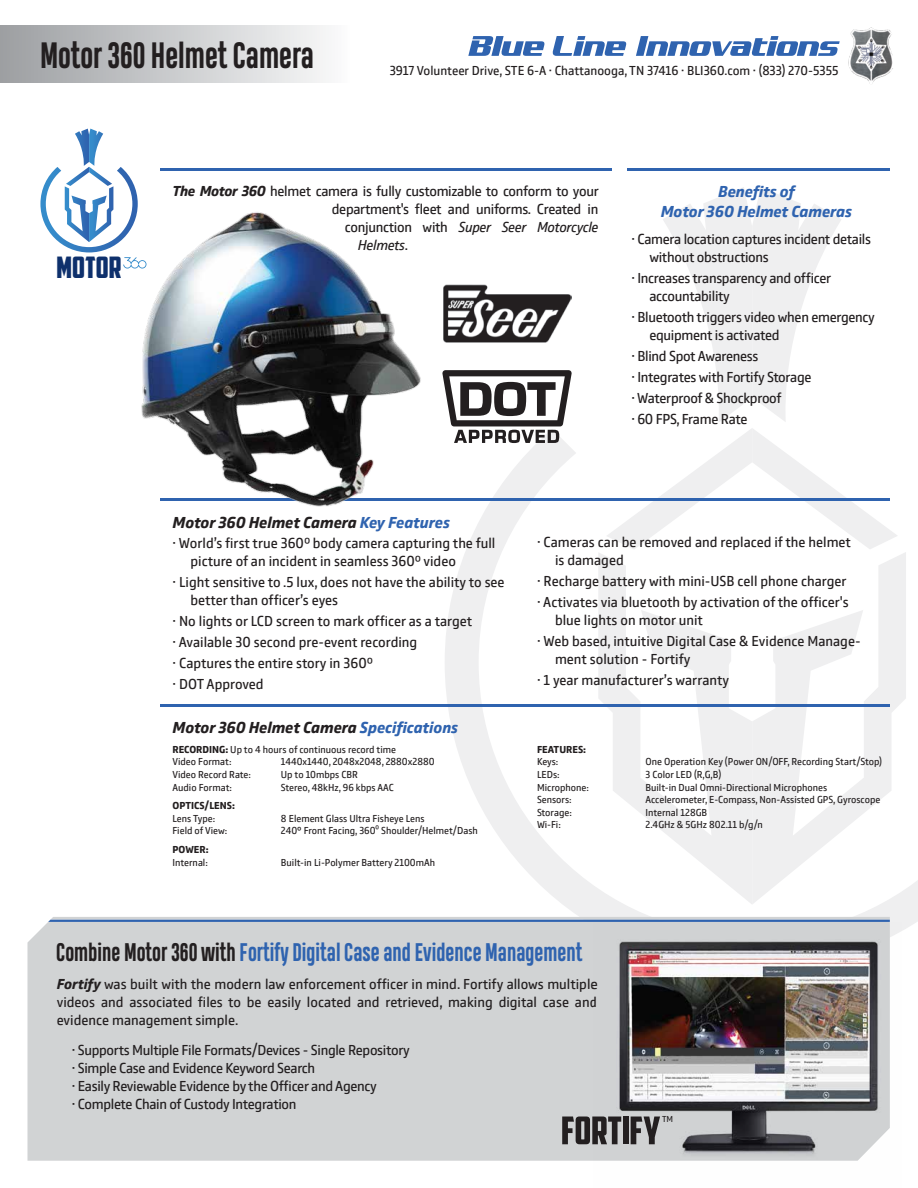
<style>
.page{position:relative;width:918px;height:1188px;background:#fff}
.page>*{position:absolute;margin:0;border:0;box-sizing:border-box;transform-origin:0 0}
.t1{font:700 34.5px "Heading Compressed Pro";color:#231f20}
.t2{font:29.55px "American Captain";color:#0e306c}
.t3{font:700 24px "Heading Compressed Pro";color:#2f63af}
.t4{font:italic 700 16.5px "Comspot Basic";color:#231f20}
.t5{font:italic 700 16.5px/19.8px "Comspot Basic";color:#2f63af;text-align:center}
.t6{font:15px/18px "Comspot Basic";letter-spacing:-.015em;color:#231f20}
.t7{font:italic 15px "Comspot Basic";letter-spacing:-.02em;color:#231f20}
.t8{font:13.5px "Comspot Basic";color:#231f20}
.t9{font:10.5px/12.6px "Comspot Basic";color:#231f20}
.t10{font:700 10.5px "Comspot Basic";color:#231f20}
.t11{font:9px "Comspot Basic";color:#231f20}
.s1{font-weight:700;font-style:italic}
.s2{font-style:normal}
.s3{color:#2f63af}
.s4{font-weight:700}
.s5{font-family:"Myriad Pro"}
.s6{color:#231f20}
</style>
<div class="page">
<svg style="left:445px;top:443px;width:473px;height:488px"></svg>
<svg style="left:598px;top:552px;width:154px;height:353px"></svg>
<svg style="left:752px;top:552px;width:154px;height:353px"></svg>
<svg style="left:606px;top:187px;width:292px;height:363px"></svg>
<div style="left:28px;top:922px;width:565px;height:239px;background:#d1d3d4"></div>
<svg style="left:48px;top:917px;width:842px;height:5px;background:#8ba3c5"></svg>
<svg style="left:636px;top:36px;width:204px;height:20px"></svg>
<svg style="left:552px;top:36px;width:75px;height:20px"></svg>
<svg style="left:468px;top:36px;width:77px;height:20px"></svg>
<div style="left:0;top:26px;width:349px;height:57px;background:linear-gradient(to right,#9c9fa2,#fbfbfc)"></div>
<svg style="left:40px;top:129px;width:90px;height:124px"></svg>
<hr style="left:161px;top:499px;width:729px;height:2px;background:#2f63af">
<hr style="left:161px;top:705px;width:729px;height:2px;background:#2f63af">
<img style="left:593px;top:922px;width:309px;height:239px">
<svg style="left:562px;top:1117px;width:59px;height:27px;background:#5f5d5e"></svg>
<div style="left:623px;top:1117px;width:5px;height:27px;background:#231f20"></div>
<svg style="left:631px;top:1117px;width:29px;height:27px"></svg>
<img style="left:848px;top:27px;width:45px;height:57px">
<hr style="left:161px;top:168px;width:451px;height:2px;background:#2f63af">
<hr style="left:627px;top:168px;width:263px;height:2px;background:#2f63af">
<img style="left:445px;top:284px;width:127px;height:59px">
<svg style="left:445px;top:370px;width:127px;height:73px"></svg>
<img style="left:91px;top:177px;width:354px;height:330px">
<h1 class="t1" style="left:40px;top:34px;width:275px">Motor 360 Helmet Camera</h1>
<p class="t8" style="left:390px;top:62px;width:450px">3917 Volunteer Drive, STE 6-A · Chattanooga, TN 37416 · BLI360.com · (833) 270-5355</p>
<h2 class="t2" style="left:57px;top:257px;width:66px">MOTOR</h2>
<p class="t6" style="left:173px;top:182px;width:428px"><span class="s1">The Motor 360</span> helmet camera is fully customizable to conform to your</p>
<p class="t6" style="left:332px;top:200px;width:268px">department's fleet and uniforms. Created in</p>
<p class="t7" style="left:345px;top:219px;width:255px"><span class="s2">conjunction with</span> Super Seer Motorcycle</p>
<p class="t7" style="left:358px;top:237px;width:52px">Helmets<span class="s2">.</span></p>
<p class="t5" style="left:661px;top:182px;width:193px">Benefits of<br>Motor 360 Helmet Cameras</p>
<p class="t6" style="left:649px;top:230px;width:223px;text-indent:-18px">· Camera location captures incident details without obstructions</p>
<p class="t6" style="left:649px;top:269px;width:183px;text-indent:-18px">· Increases transparency and officer accountability</p>
<p class="t6" style="left:649px;top:308px;width:227px;text-indent:-18px">· Bluetooth triggers video when emergency equipment is activated</p>
<p class="t6" style="left:631px;top:345px;width:182px;line-height:21px">· Blind Spot Awareness<br>· Integrates with Fortify Storage · Waterproof &amp; Shockproof<br>· 60 FPS, Frame Rate</p>
<p class="t4" style="left:173px;top:513px;width:279px">Motor 360 Helmet Camera <span class="s3">Key Features</span></p>
<p class="t6" style="left:191px;top:534px;width:306px;text-indent:-18px">· World’s first true 360º body camera capturing the full picture of an incident in seamless 360º video</p>
<p class="t6" style="left:191px;top:573px;width:316px;text-indent:-18px">· Light sensitive to .5 lux, does not have the ability to see better than officer’s eyes</p>
<p class="t6" style="left:173px;top:610px;width:301px;line-height:21px">· No lights or LCD screen to mark officer as a target · Available 30 second pre-event recording<br>· Captures the entire story in 360º<br>· DOT Approved</p>
<p class="t4" style="left:173px;top:718px;width:287px">Motor 360 Helmet Camera <span class="s3">Specifications</span></p>
<p class="t9" style="left:173px;top:743px;width:225px"><span class="s4">RECORDING:</span> Up to 4 hours of continuous record time<br>Video Format:</p>
<p class="t9" style="left:281px;top:755px;width:155px">1440x1440, 2048x2048, 2880x2880</p>
<p class="t9" style="left:173px;top:768px;width:80px">Video Record Rate:</p>
<p class="t9" style="left:281px;top:768px;width:79px">Up to 10mbps CBR</p>
<p class="t9" style="left:173px;top:781px;width:61px">Audio Format:</p>
<p class="t9" style="left:281px;top:781px;width:114px">Stereo, 48kHz, 96 kbps AAC</p>
<p class="t10" style="left:173px;top:799px;width:64px">OPTICS/LENS:</p>
<p class="t9" style="left:173px;top:812px;width:44px">Lens Type:</p>
<p class="t9" style="left:281px;top:812px;width:145px">8 Element Glass Ultra Fisheye Lens</p>
<p class="t9" style="left:173px;top:824px;width:56px">Field of View:</p>
<p class="t9" style="left:281px;top:824px;width:198px">240° Front Facing, 360<span class="s5">⁰</span> Shoulder/Helmet/Dash</p>
<p class="t10" style="left:173px;top:843px;width:38px">POWER:</p>
<p class="t9" style="left:173px;top:856px;width:37px">Internal:</p>
<p class="t9" style="left:281px;top:856px;width:156px">Built-in Li-Polymer Battery 2100mAh</p>
<p class="t6" style="left:555px;top:532px;width:297px;text-indent:-18px">· Cameras can be removed and replaced if the helmet is damaged</p>
<p class="t6" style="left:537px;top:570px;width:313px;line-height:21px">· Recharge battery with mini-USB cell phone charger · Activates via bluetooth by activation of the officer's</p>
<p class="t6" style="left:537px;top:609px;width:325px;line-height:21px;text-indent:18px">blue lights on motor unit<br>· Web based, intuitive Digital Case &amp; Evidence Manage-</p>
<p class="t6" style="left:537px;top:648px;width:194px;line-height:21px;text-indent:18px">ment solution - Fortify<br>· 1 year manufacturer’s warranty</p>
<p class="t10" style="left:537px;top:743px;width:51px">FEATURES:</p>
<p class="t9" style="left:537px;top:755px;width:23px">Keys:</p>
<p class="t9" style="left:645px;top:755px;width:238px">One Operation Key (Power ON/OFF, Recording Start/Stop)</p>
<p class="t9" style="left:537px;top:768px;width:24px">LEDs:</p>
<p class="t9" style="left:645px;top:768px;width:77px">3 Color LED (R,G,B)</p>
<p class="t9" style="left:537px;top:781px;width:53px">Microphone:</p>
<p class="t9" style="left:645px;top:781px;width:183px">Built-in Dual Omni-Directional Microphones</p>
<p class="t9" style="left:537px;top:793px;width:36px">Sensors:</p>
<p class="t9" style="left:645px;top:793px;width:236px">Accelerometer, E-Compass, Non-Assisted GPS, Gyroscope</p>
<p class="t9" style="left:537px;top:806px;width:36px">Storage:</p>
<p class="t9" style="left:645px;top:806px;width:63px">Internal 128GB</p>
<p class="t9" style="left:537px;top:818px;width:25px">Wi-Fi:</p>
<p class="t9" style="left:645px;top:818px;width:119px">2.4GHz &amp; 5GHz 802.11 b/g/n</p>
<h3 class="t3" style="left:56px;top:938px;width:528px"><span class="s6">Combine Motor 360 with</span> Fortify Digital Case and Evidence Management</h3>
<p class="t6" style="left:57px;top:975px;width:542px;text-align:justify"><span class="s1">Fortify</span> was built with the modern law enforcement officer in mind. Fortify allows multiple videos and associated files to be easily located and retrieved, making digital case and evidence management simple.</p>
<p class="t6" style="left:72px;top:1041px;width:340px">· Supports Multiple File Formats/Devices - Single Repository · Simple Case and Evidence Keyword Search<br>· Easily Reviewable Evidence by the Officer and Agency<br>· Complete Chain of Custody Integration</p>
<p class="t11" style="left:662px;top:1114px;width:13px">TM</p>
</div>
